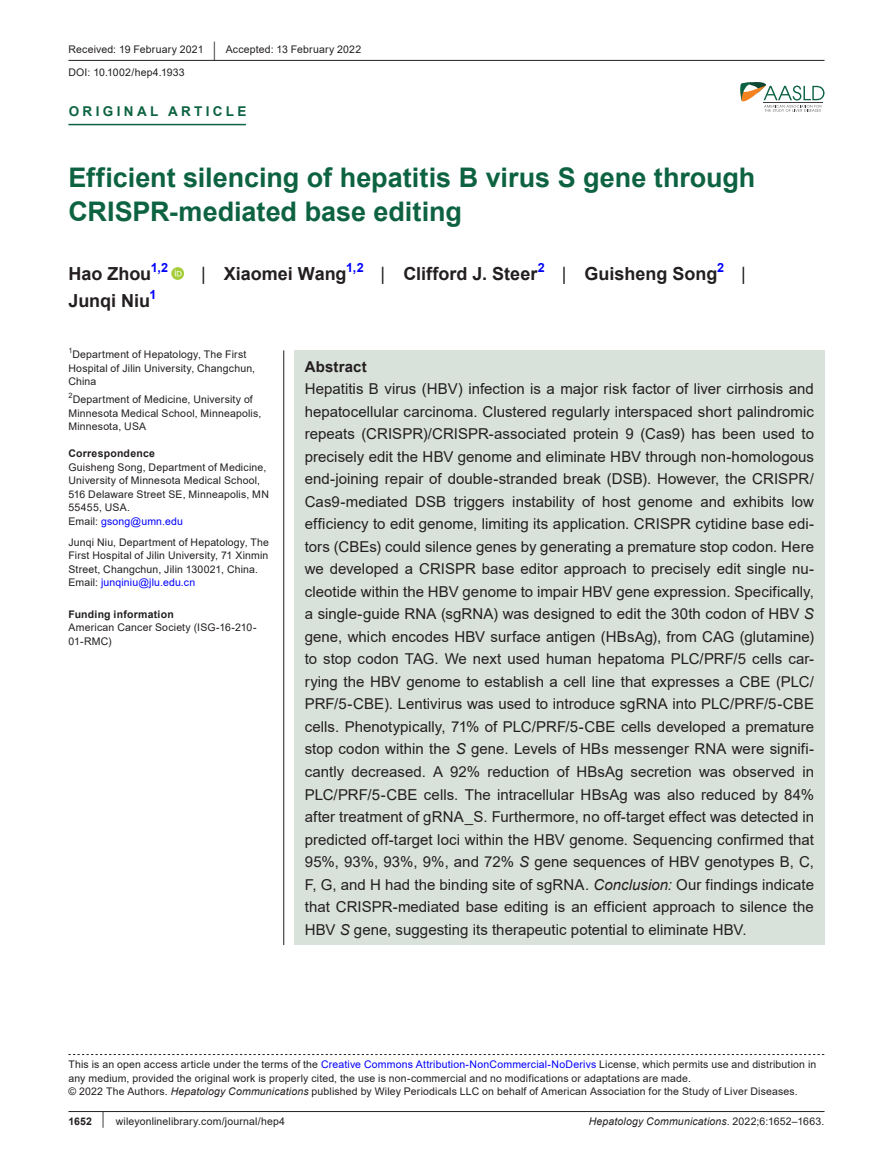
<style>
.page{position:relative;width:893px;height:1174px;background:#fff}
.page>*{position:absolute;margin:0;border:0;box-sizing:border-box;transform-origin:0 0}
.t1{font:700 27px/34.5px "Arial";color:#0d6341}
.t2{font:700 18px "Arial";color:#231f20}
.t3{font:15px/22.5px "Arial";color:#231f20;text-align:justify}
.t4{font:700 15px "Arial";letter-spacing:.01em;color:#231f20}
.t5{font:700 13.5px "Arial";letter-spacing:.25em;color:#0d6341}
.t6{font:10.5px/13.5px "Arial";letter-spacing:.015em;color:#231f20}
.t7{font:italic 10.5px "Arial";letter-spacing:.015em;color:#231f20}
.t8{font:700 10.5px "Arial";letter-spacing:.02em;color:#231f20}
.t9{font:7.35px "Arial";color:#231f20}
.s1{font-size:19.5px}
.s2{font-weight:400}
.s3{color:#00f}
.s4{font-style:italic}
.s5{font-weight:700}
.s6{font-size:17.4px}
.s7{font-style:normal}
</style>
<div class="page">
<hr style="left:68px;top:1111px;width:756px;height:1px;background:#231f20">
<svg style="left:740px;top:82px;width:84px;height:30px"></svg>
<hr style="left:68px;top:60px;width:756px;height:1px;background:#231f20">
<hr style="left:68px;top:124px;width:178px;height:1px;background:#0d6341">
<svg style="left:171px;top:267px;width:13px;height:13px"></svg>
<svg style="left:175px;top:269px;width:7px;height:7px"></svg>
<svg style="left:68px;top:1054px;width:756px;height:1px"></svg>
<div style="left:294px;top:350px;width:530px;height:595px;background:#d9e1db"></div>
<hr style="left:283px;top:350px;width:1px;height:595px;background:#231f20">
<p class="t6" style="left:68px;top:38px;width:294px;line-height:22.5px">Received: 19 February 2021 <span class="s1">|</span> Accepted: 13 February 2022<br>DOI: 10.1002/hep4.1933</p>
<p class="t5" style="left:69px;top:102px;width:179px">ORIGINAL ARTICLE</p>
<h1 class="t1" style="left:68px;top:160px;width:688px">Efficient silencing of hepatitis B virus S gene through<br>CRISPR-mediated base editing</h1>
<p class="t2" style="left:68px;top:261px;width:101px">Hao Zhou<sup>1,2</sup></p>
<p class="t2" style="left:201px;top:261px;width:546px"><span class="s2">|</span> Xiaomei Wang<sup>1,2</sup> <span class="s2">|</span> Clifford J. Steer<sup>2</sup> <span class="s2">|</span> Guisheng Song<sup>2</sup> <span class="s2">|</span></p>
<p class="t2" style="left:68px;top:288px;width:89px">Junqi Niu<sup>1</sup></p>
<p class="t9" style="left:68px;top:346px;width:6px">1</p>
<p class="t6" style="left:68px;top:347px;width:188px;text-indent:4px">Department of Hepatology, The First<br>Hospital of Jilin University, Changchun,<br>China</p>
<p class="t9" style="left:68px;top:391px;width:6px">2</p>
<p class="t6" style="left:68px;top:392px;width:194px;text-indent:4px">Department of Medicine, University of<br>Minnesota Medical School, Minneapolis,<br>Minnesota, USA</p>
<p class="t8" style="left:68px;top:446px;width:88px">Correspondence</p>
<p class="t6" style="left:68px;top:460px;width:202px">Guisheng Song, Department of Medicine,<br>University of Minnesota Medical School,<br>516 Delaware Street SE, Minneapolis, MN<br>55455, USA.<br>Email: <span class="s3">gsong@umn.edu</span></p>
<p class="t6" style="left:68px;top:535px;width:202px">Junqi Niu, Department of Hepatology, The First Hospital of Jilin University, 71 Xinmin Street, Changchun, Jilin 130021, China.<br>Email: <span class="s3">junqiniu@jlu.edu.cn</span></p>
<p class="t8" style="left:68px;top:606px;width:107px">Funding information</p>
<p class="t6" style="left:68px;top:620px;width:190px">American Cancer Society (ISG-16-210-<br>01-RMC)</p>
<p class="t4" style="left:305px;top:356px;width:64px">Abstract</p>
<p class="t3" style="left:305px;top:378px;width:511px">Hepatitis B virus (HBV) infection is a major risk factor of liver cirrhosis and hepatocellular carcinoma. Clustered regularly interspaced short palindromic repeats (CRISPR)/CRISPR-associated protein 9 (Cas9) has been used to precisely edit the HBV genome and eliminate HBV through non-homologous end-joining repair of double-stranded break (DSB). However, the CRISPR/ Cas9-mediated DSB triggers instability of host genome and exhibits low efficiency to edit genome, limiting its application. CRISPR cytidine base edi&shy;tors (CBEs) could silence genes by generating a premature stop codon. Here we developed a CRISPR base editor approach to precisely edit single nu&shy;cleotide within the HBV genome to impair HBV gene expression. Specifically, a single-guide RNA (sgRNA) was designed to edit the 30th codon of HBV <span class="s4">S </span>gene, which encodes HBV surface antigen (HBsAg), from CAG (glutamine) to stop codon TAG. We next used human hepatoma PLC/PRF/5 cells car&shy;rying the HBV genome to establish a cell line that expresses a CBE (PLC/ PRF/5-CBE). Lentivirus was used to introduce sgRNA into PLC/PRF/5-CBE cells. Phenotypically, 71% of PLC/PRF/5-CBE cells developed a premature stop codon within the <span class="s4">S</span> gene. Levels of HBs messenger RNA were signifi&shy;cantly decreased. A 92% reduction of HBsAg secretion was observed in PLC/PRF/5-CBE cells. The intracellular HBsAg was also reduced by 84% after treatment of gRNA_S. Furthermore, no off-target effect was detected in predicted off-target loci within the HBV genome. Sequencing confirmed that 95%, 93%, 93%, 9%, and 72% <span class="s4">S</span> gene sequences of HBV genotypes B, C, F, G, and H had the binding site of sgRNA. <span class="s4">Conclusion:</span> Our findings indicate that CRISPR-mediated base editing is an efficient approach to silence the HBV <span class="s4">S</span> gene, suggesting its therapeutic potential to eliminate HBV.</p>
<p class="t6" style="left:68px;top:1057px;width:749px">This is an open access article under the terms of the <span class="s3">Creative Commons Attribution-NonCommercial-NoDerivs</span> License, which permits use and distribution in any medium, provided the original work is properly cited, the use is non-commercial and no modifications or adaptations are made.<br>© 2022 The Authors. <span class="s4">Hepatology Communications</span> published by Wiley Periodicals LLC on behalf of American Association for the Study of Liver Diseases.</p>
<p class="t6" style="left:68px;top:1114px;width:218px"><span class="s5">1652</span> <span class="s6">|</span> wileyonlinelibrary.com/journal/hep4</p>
<p class="t7" style="left:589px;top:1115px;width:237px">Hepatology Communications<span class="s7">. 2022;6:1652–1663.</span></p>
</div>
